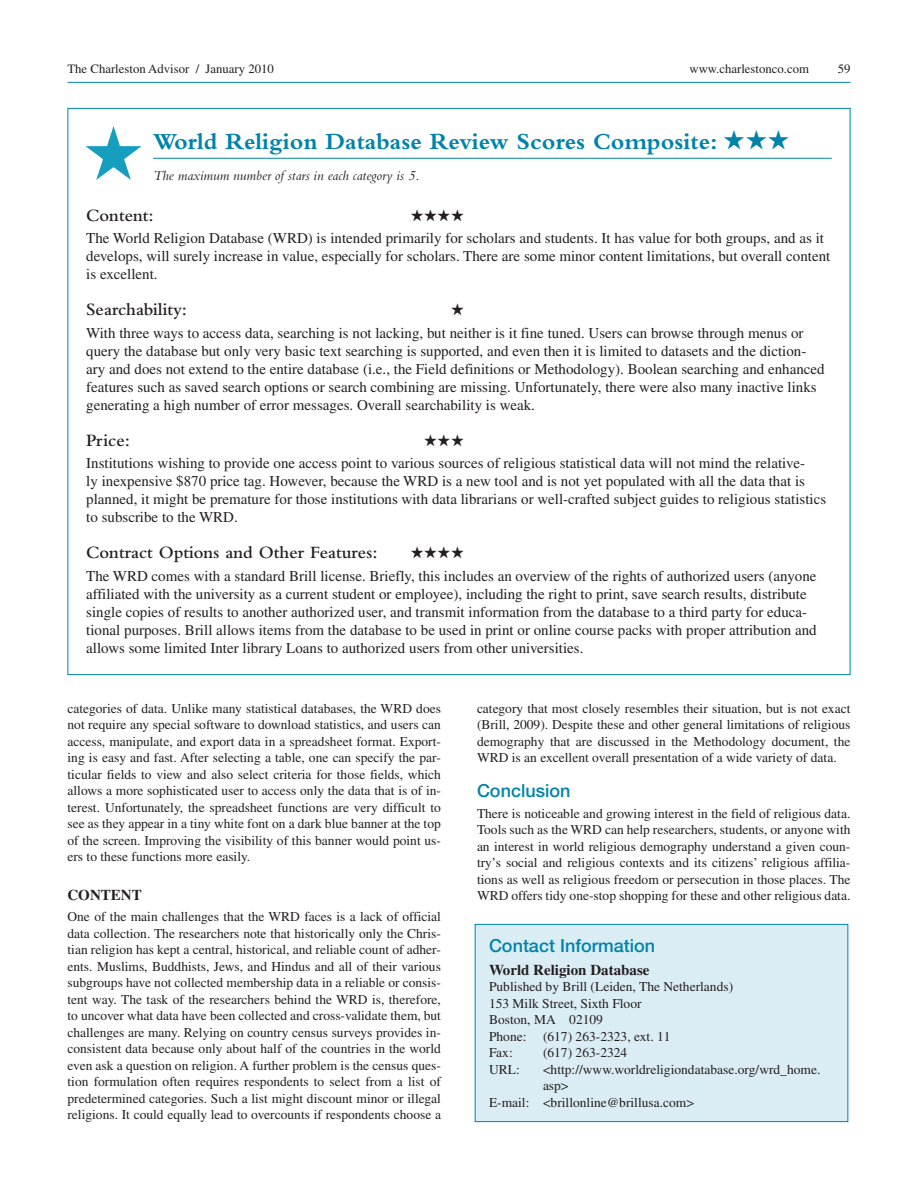
<style>
.page{position:relative;width:918px;height:1188px;background:#fff}
.page>*{position:absolute;margin:0;border:0;box-sizing:border-box;transform-origin:0 0}
.t1{font:700 24px "Bembo";color:#0083a9}
.t2{font:600 18px "Bembo";color:#231f20}
.t3{font:500 18px "Helvetica Neue";color:#0083a9}
.t4{font:16.5px "Zapf Dingbats";color:#231f20}
.t5{font:15px/18px "Times";color:#231f20}
.t6{font:700 15px "Times";color:#231f20}
.t7{font:italic 14.25px "Bembo";color:#231f20}
.t8{font:13.5px/16.5px "Times";color:#231f20;text-align:justify}
.t9{font:12.75px "Times";color:#231f20}
</style>
<div class="page">
<hr style="left:68px;top:82px;width:782px;height:1px;background:#0083a9">
<hr style="left:153px;top:158px;width:679px;height:1px;background:#0083a9">
<svg style="left:86px;top:126px;width:56px;height:54px"></svg>
<div style="left:475px;top:924px;width:373px;height:198px;background:#dbedf4"></div>
<div style="left:475px;top:924px;width:373px;height:198px;border:1px solid #0083a9"></div>
<p class="t9" style="left:68px;top:62px;width:208px">The Charleston Advisor / January 2010</p>
<p class="t9" style="left:690px;top:62px;width:121px">www.charlestonco.com</p>
<p class="t9" style="left:838px;top:62px;width:14px">59</p>
<h1 class="t1" style="left:153px;top:128px;width:638px">World Religion Database Review Scores Composite: ★★★</h1>
<p class="t7" style="left:153px;top:168px;width:268px">The maximum number of stars in each category is 5.</p>
<h2 class="t2" style="left:86px;top:205px;width:69px">Content:</h2>
<p class="t4" style="left:410px;top:207px;width:55px">★★★★</p>
<p class="t5" style="left:86px;top:229px;width:746px">The World Religion Database (WRD) is intended primarily for scholars and students. It has value for both groups, and as it develops, will surely increase in value, especially for scholars. There are some minor content limitations, but overall content is excellent.</p>
<h2 class="t2" style="left:86px;top:300px;width:102px">Searchability:</h2>
<p class="t5" style="left:86px;top:324px;width:740px">With three ways to access data, searching is not lacking, but neither is it fine tuned. Users can browse through menus or query the database but only very basic text searching is supported, and even then it is limited to datasets and the diction&shy;ary and does not extend to the entire database (i.e., the Field definitions or Methodology). Boolean searching and enhanced features such as saved search options or search combining are missing. Unfortunately, there were also many inactive links generating a high number of error messages. Overall searchability is weak.</p>
<h2 class="t2" style="left:86px;top:430px;width:45px">Price:</h2>
<p class="t4" style="left:424px;top:432px;width:42px">★★★</p>
<p class="t5" style="left:86px;top:454px;width:741px">Institutions wishing to provide one access point to various sources of religious statistical data will not mind the relative-<br>ly inexpensive $870 price tag. However, because the WRD is a new tool and is not yet populated with all the data that is planned, it might be premature for those institutions with data librarians or well-crafted subject guides to religious statistics to subscribe to the WRD.</p>
<h2 class="t2" style="left:86px;top:543px;width:293px">Contract Options and Other Features:</h2>
<p class="t4" style="left:410px;top:545px;width:55px">★★★★</p>
<p class="t5" style="left:86px;top:567px;width:732px">The WRD comes with a standard Brill license. Briefly, this includes an overview of the rights of authorized users (anyone affiliated with the university as a current student or employee), including the right to print, save search results, distribute single copies of results to another authorized user, and transmit information from the database to a third party for educa&shy;tional purposes. Brill allows items from the database to be used in print or online course packs with proper attribution and allows some limited Inter library Loans to authorized users from other universities.</p>
<p class="t8" style="left:68px;top:700px;width:375px">categories of data. Unlike many statistical databases, the WRD does not require any special software to download statistics, and users can access, manipulate, and export data in a spreadsheet format. Export&shy;ing is easy and fast. After selecting a table, one can specify the par&shy;ticular fields to view and also select criteria for those fields, which allows a more sophisticated user to access only the data that is of in&shy;terest. Unfortunately, the spreadsheet functions are very difficult to see as they appear in a tiny white font on a dark blue banner at the top of the screen. Improving the visibility of this banner would point us&shy;ers to these functions more easily.</p>
<p class="t6" style="left:68px;top:886px;width:23px">Content</p>
<p class="t8" style="left:68px;top:908px;width:375px">One of the main challenges that the WRD faces is a lack of official data collection. The researchers note that historically only the Chris&shy;tian religion has kept a central, historical, and reliable count of adher&shy;ents. Muslims, Buddhists, Jews, and Hindus and all of their various subgroups have not collected membership data in a reliable or consis&shy;tent way. The task of the researchers behind the WRD is, therefore, to uncover what data have been collected and cross-validate them, but challenges are many. Relying on country census surveys provides in&shy;consistent data because only about half of the countries in the world even ask a question on religion. A further problem is the census ques&shy;tion formulation often requires respondents to select from a list of predetermined categories. Such a list might discount minor or illegal religions. It could equally lead to overcounts if respondents choose a</p>
<p class="t8" style="left:477px;top:700px;width:375px">category that most closely resembles their situation, but is not exact (Brill, 2009). Despite these and other general limitations of religious demography that are discussed in the Methodology document, the WRD is an excellent overall presentation of a wide variety of data.</p>
<h2 class="t3" style="left:477px;top:779px;width:95px">Conclusion</h2>
<p class="t8" style="left:477px;top:805px;width:375px">There is noticeable and growing interest in the field of religious data.<br>Tools such as the WRD can help researchers, students, or anyone with an interest in world religious demography understand a given coun&shy;try’s social and religious contexts and its citizens’ religious affilia&shy;tions as well as religious freedom or persecution in those places. The WRD offers tidy one-stop shopping for these and other religious data.</p>
<h2 class="t3" style="left:489px;top:935px;width:168px">Contact Information</h2>
<p class="t6" style="left:489px;top:961px;width:162px">World Religion Database</p>
<p class="t8" style="left:489px;top:978px;width:246px;text-align:left">Published by Brill (Leiden, The Netherlands)<br>153 Milk Street, Sixth Floor<br>Boston, MA 02109<br>Phone: (617) 263-2323, ext. 11<br>Fax:</p>
<p class="t8" style="left:543px;top:1044px;width:86px">(617) 263-2324</p>
<p class="t8" style="left:489px;top:1061px;width:32px">URL:</p>
<p class="t8" style="left:543px;top:1061px;width:279px">&lt;http://www.worldreligiondatabase.org/wrd_home.</p>
<p class="t8" style="left:543px;top:1077px;width:27px">asp&gt;</p>
<p class="t8" style="left:489px;top:1094px;width:207px">E-mail: &lt;brillonline@brillusa.com&gt;</p>
</div>
